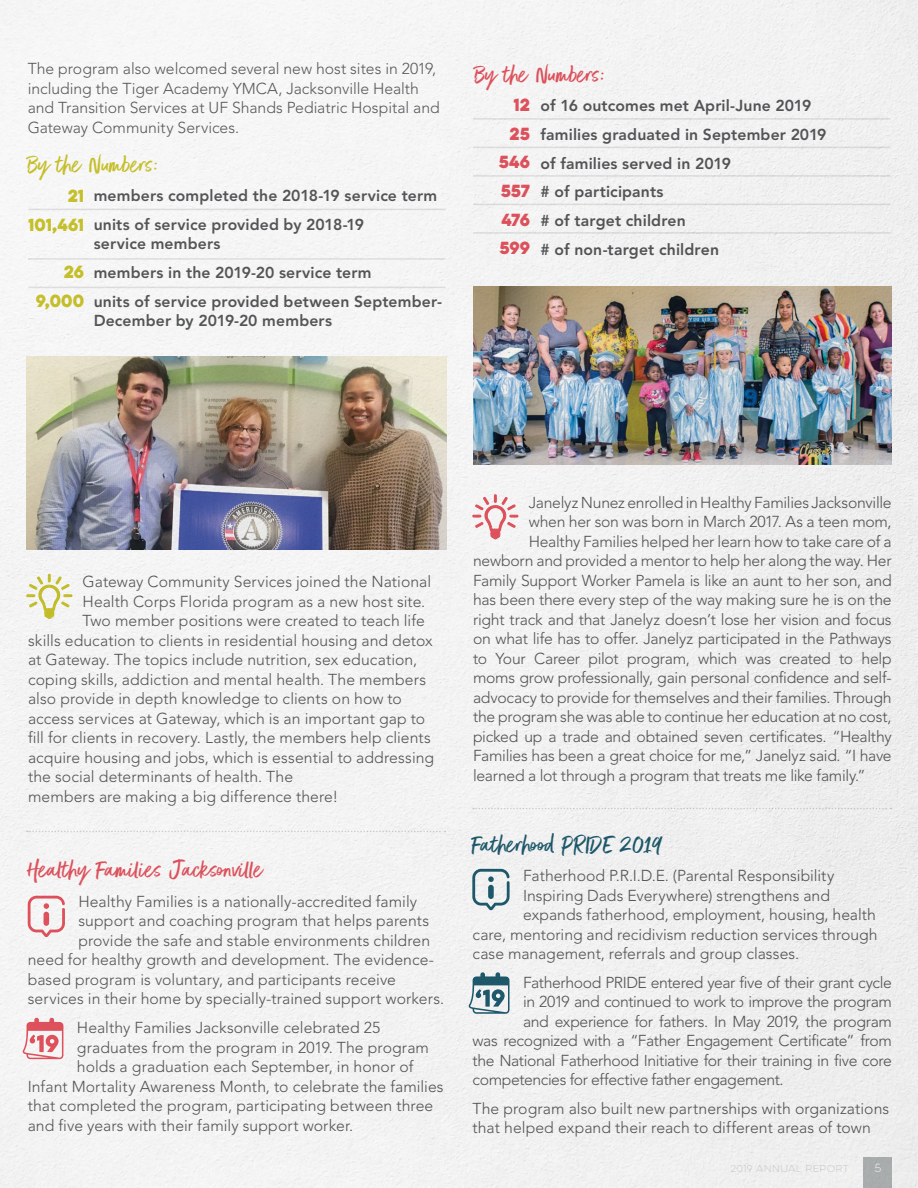
<style>
.page{position:relative;width:918px;height:1188px;background:#fff}
.page>*{position:absolute;margin:0;border:0;box-sizing:border-box;transform-origin:0 0}
.t1{font:28.5px "Better Times";color:#e75560}
.t2{font:28.5px "Better Times";color:#205d71}
.t3{font:28.5px "Better Times";color:#ccc62c}
.t4{font:300 15.75px/19.5px "Avenir";color:#58595b}
.t5{font:800 15.75px/28.7px "Avenir";letter-spacing:.01em;color:#58595b}
.t6{font:300 15.75px "Avenir";letter-spacing:-.025em;color:#58595b}
.t7{font:15.75px/28.7px "Eveleth Clean";letter-spacing:-.005em;color:#ccc62c;text-align:right}
.t8{font:15.75px/28.7px "Eveleth Clean";letter-spacing:-.005em;color:#e75560;text-align:right}
.t9{font:100 10.5px "Eveleth Clean";color:#fff}
.t10{font:100 9px "Eveleth Clean";letter-spacing:.04em;color:#d5d6d6}
</style>
<div class="page">
<img style="left:0;top:0;width:918px;height:1188px">
<p class="t4" style="left:28px;top:59px;width:414px">The program also welcomed several new host sites in 2019, including the Tiger Academy YMCA, Jacksonville Health and Transition Services at UF Shands Pediatric Hospital and Gateway Community Services.</p>
<h1 class="t3" style="left:26px;top:148px;width:134px">By the Numbers:</h1>
<p class="t5" style="left:94px;top:181px;width:345px">members completed the 2018-19 service term units of service provided by 2018-19</p>
<p class="t5" style="left:94px;top:230px;width:350px">service members<br>members in the 2019-20 service term<br>units of service provided between September-</p>
<p class="t5" style="left:94px;top:306px;width:240px">December by 2019-20 members</p>
<p class="t7" style="left:28px;top:181px;width:57px">21<br>101,461</p>
<p class="t7" style="left:36px;top:257px;width:50px">26<br>9,000</p>
<h1 class="t1" style="left:473px;top:58px;width:134px">By the Numbers:</h1>
<p class="t5" style="left:541px;top:91px;width:288px">of 16 outcomes met April-June 2019 families graduated in September 2019 of families served in 2019<br># of participants<br># of target children<br># of non-target children</p>
<p class="t8" style="left:499px;top:90px;width:33px">12<br>25<br>546<br>557<br>476<br>599</p>
<p class="t4" style="left:83px;top:572px;width:350px">Gateway Community Services joined the National</p>
<p class="t4" style="left:83px;top:591px;width:344px">Health Corps Florida program as a new host site.</p>
<p class="t4" style="left:83px;top:611px;width:344px">Two member positions were created to teach life</p>
<p class="t4" style="left:28px;top:630px;width:406px">skills education to clients in residential housing and detox</p>
<p class="t4" style="left:28px;top:650px;width:391px">at Gateway. The topics include nutrition, sex education,</p>
<p class="t4" style="left:28px;top:669px;width:399px">coping skills, addiction and mental health. The members</p>
<p class="t4" style="left:28px;top:689px;width:375px">also provide in depth knowledge to clients on how to</p>
<p class="t4" style="left:28px;top:708px;width:399px">access services at Gateway, which is an important gap to</p>
<p class="t4" style="left:28px;top:728px;width:404px">fill for clients in recovery. Lastly, the members help clients</p>
<p class="t4" style="left:28px;top:747px;width:408px">acquire housing and jobs, which is essential to addressing</p>
<p class="t4" style="left:28px;top:767px;width:267px">the social determinants of health. The</p>
<p class="t4" style="left:28px;top:786px;width:312px">members are making a big difference there!</p>
<h1 class="t1" style="left:28px;top:854px;width:237px">Healthy Families Jacksonville</h1>
<p class="t4" style="left:78px;top:892px;width:340px">Healthy Families is a nationally-accredited family</p>
<p class="t4" style="left:78px;top:911px;width:352px">support and coaching program that helps parents</p>
<p class="t4" style="left:78px;top:931px;width:353px">provide the safe and stable environments children</p>
<p class="t4" style="left:28px;top:950px;width:408px">need for healthy growth and development. The evidence-</p>
<p class="t4" style="left:28px;top:970px;width:370px">based program is voluntary, and participants receive</p>
<p class="t4" style="left:28px;top:989px;width:418px">services in their home by specially-trained support workers.</p>
<p class="t4" style="left:77px;top:1018px;width:305px">Healthy Families Jacksonville celebrated 25</p>
<p class="t4" style="left:77px;top:1038px;width:354px">graduates from the program in 2019. The program</p>
<p class="t4" style="left:77px;top:1057px;width:338px">holds a graduation each September, in honor of</p>
<p class="t4" style="left:28px;top:1077px;width:417px">Infant Mortality Awareness Month, to celebrate the families</p>
<p class="t4" style="left:28px;top:1096px;width:407px">that completed the program, participating between three</p>
<p class="t4" style="left:28px;top:1116px;width:327px">and five years with their family support worker.</p>
<p class="t4" style="left:529px;top:492px;width:364px">Janelyz Nunez enrolled in Healthy Families Jacksonville</p>
<p class="t4" style="left:529px;top:512px;width:364px">when her son was born in March 2017. As a teen mom,</p>
<p class="t4" style="left:529px;top:531px;width:365px">Healthy Families helped her learn how to take care of a</p>
<p class="t4" style="left:473px;top:551px;width:420px">newborn and provided a mentor to help her along the way. Her</p>
<p class="t4" style="left:473px;top:570px;width:420px">Family Support Worker Pamela is like an aunt to her son, and</p>
<p class="t4" style="left:473px;top:590px;width:420px">has been there every step of the way making sure he is on the</p>
<p class="t4" style="left:473px;top:609px;width:420px">right track and that Janelyz doesn’t lose her vision and focus</p>
<p class="t4" style="left:473px;top:629px;width:420px">on what life has to offer. Janelyz participated in the Pathways</p>
<p class="t4" style="left:473px;top:648px;width:420px">to Your Career pilot program, which was created to help</p>
<p class="t4" style="left:473px;top:668px;width:420px">moms grow professionally, gain personal confidence and self-</p>
<p class="t4" style="left:473px;top:687px;width:420px">advocacy to provide for themselves and their families. Through</p>
<p class="t4" style="left:473px;top:707px;width:420px">the program she was able to continue her education at no cost,</p>
<p class="t4" style="left:473px;top:726px;width:420px">picked up a trade and obtained seven certificates. “Healthy</p>
<p class="t4" style="left:473px;top:746px;width:420px">Families has been a great choice for me,” Janelyz said. “I have</p>
<p class="t4" style="left:473px;top:765px;width:394px">learned a lot through a program that treats me like family.”</p>
<h1 class="t2" style="left:473px;top:828px;width:191px">Fatherhood PRIDE 2019</h1>
<p class="t4" style="left:523px;top:866px;width:313px">Fatherhood P.R.I.D.E. (Parental Responsibility</p>
<p class="t4" style="left:523px;top:885px;width:308px">Inspiring Dads Everywhere) strengthens and</p>
<p class="t4" style="left:523px;top:905px;width:354px">expands fatherhood, employment, housing, health</p>
<p class="t4" style="left:473px;top:924px;width:407px">care, mentoring and recidivism reduction services through</p>
<p class="t4" style="left:473px;top:944px;width:328px">case management, referrals and group classes.</p>
<p class="t6" style="left:523px;top:973px;width:370px">Fatherhood PRIDE entered year five of their grant cycle</p>
<p class="t6" style="left:523px;top:993px;width:370px">in 2019 and continued to work to improve the program</p>
<p class="t6" style="left:523px;top:1012px;width:370px">and experience for fathers. In May 2019, the program</p>
<p class="t6" style="left:473px;top:1032px;width:421px">was recognized with a “Father Engagement Certificate” from</p>
<p class="t6" style="left:473px;top:1051px;width:421px">the National Fatherhood Initiative for their training in five core</p>
<p class="t6" style="left:473px;top:1071px;width:313px">competencies for effective father engagement.</p>
<p class="t4" style="left:473px;top:1099px;width:418px">The program also built new partnerships with organizations that helped expand their reach to different areas of town</p>
<p class="t10" style="left:730px;top:1162px;width:120px">2019 ANNUAL REPORT</p>
<p class="t9" style="left:874px;top:1161px;width:8px">5</p>
</div>
